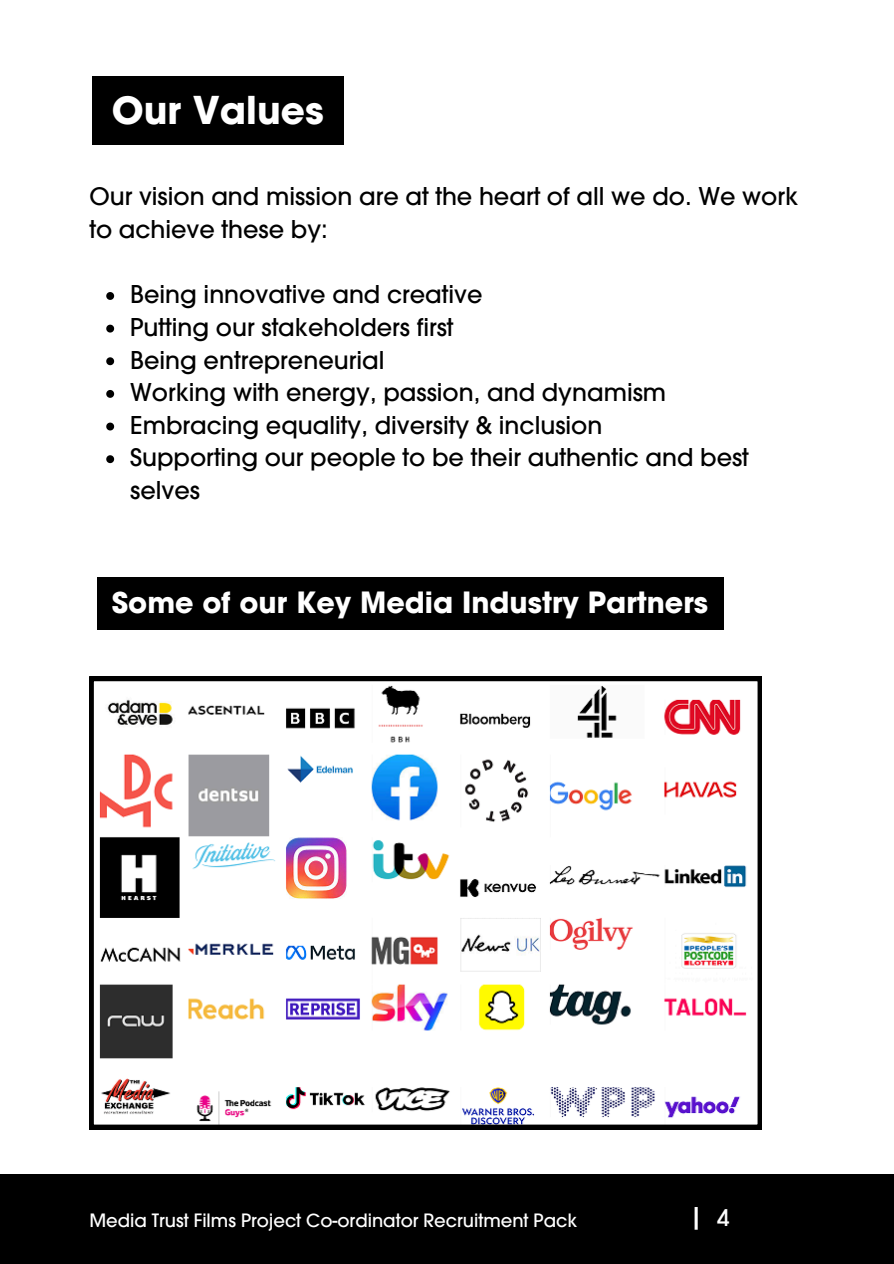
<style>
.page{position:relative;width:894px;height:1264px;background:#fff}
.page>*{position:absolute;margin:0;border:0;box-sizing:border-box;transform-origin:0 0}
.t1{font:700 37.5px "Avant Garde";color:#fff}
.t2{font:700 28.65px "Avant Garde";color:#fff}
.t3{font:500 27px "Avant Garde";color:#fff}
.t4{font:500 24px/32.7px "Avant Garde";color:#000}
.t5{font:500 22.5px "Avant Garde";color:#fff}
.t6{font:500 18px "Avant Garde";color:#fff}
</style>
<div class="page">
<svg style="left:106px;top:292px;width:8px;height:8px"></svg>
<svg style="left:106px;top:325px;width:8px;height:7px"></svg>
<svg style="left:106px;top:357px;width:8px;height:8px"></svg>
<svg style="left:106px;top:390px;width:8px;height:8px"></svg>
<svg style="left:106px;top:422px;width:8px;height:8px"></svg>
<svg style="left:106px;top:455px;width:8px;height:8px"></svg>
<div style="left:92px;top:77px;width:251px;height:68px;background:#000"></div>
<svg style="left:89px;top:676px;width:672px;height:453px"></svg>
<div style="left:97px;top:577px;width:626px;height:52px;background:#000"></div>
<div style="left:0;top:1174px;width:893px;height:89px;background:#000"></div>
<p class="t1" style="left:112px;top:86px;width:213px">Our Values</p>
<h1 class="t4" style="left:89px;top:180px;width:710px">Our vision and mission are at the heart of all we do. We work to achieve these by:</h1>
<h3 class="t4" style="left:130px;top:278px;width:354px">Being innovative and creative</h3>
<p class="t4" style="left:130px;top:310px;width:325px">Putting our stakeholders first</p>
<p class="t4" style="left:130px;top:343px;width:256px">Being entrepreneurial</p>
<p class="t4" style="left:130px;top:376px;width:537px">Working with energy, passion, and dynamism</p>
<p class="t4" style="left:130px;top:408px;width:473px">Embracing equality, diversity &amp; inclusion</p>
<p class="t4" style="left:130px;top:441px;width:620px">Supporting our people to be their authentic and best selves</p>
<h2 class="t2" style="left:112px;top:584px;width:597px">Some of our Key Media Industry Partners</h2>
<p class="t6" style="left:89px;top:1208px;width:489px">Media Trust Films Project Co-ordinator Recruitment Pack</p>
<p class="t3" style="left:688px;top:1200px;width:16px">|</p>
<p class="t5" style="left:717px;top:1202px;width:14px">4</p>
</div>
